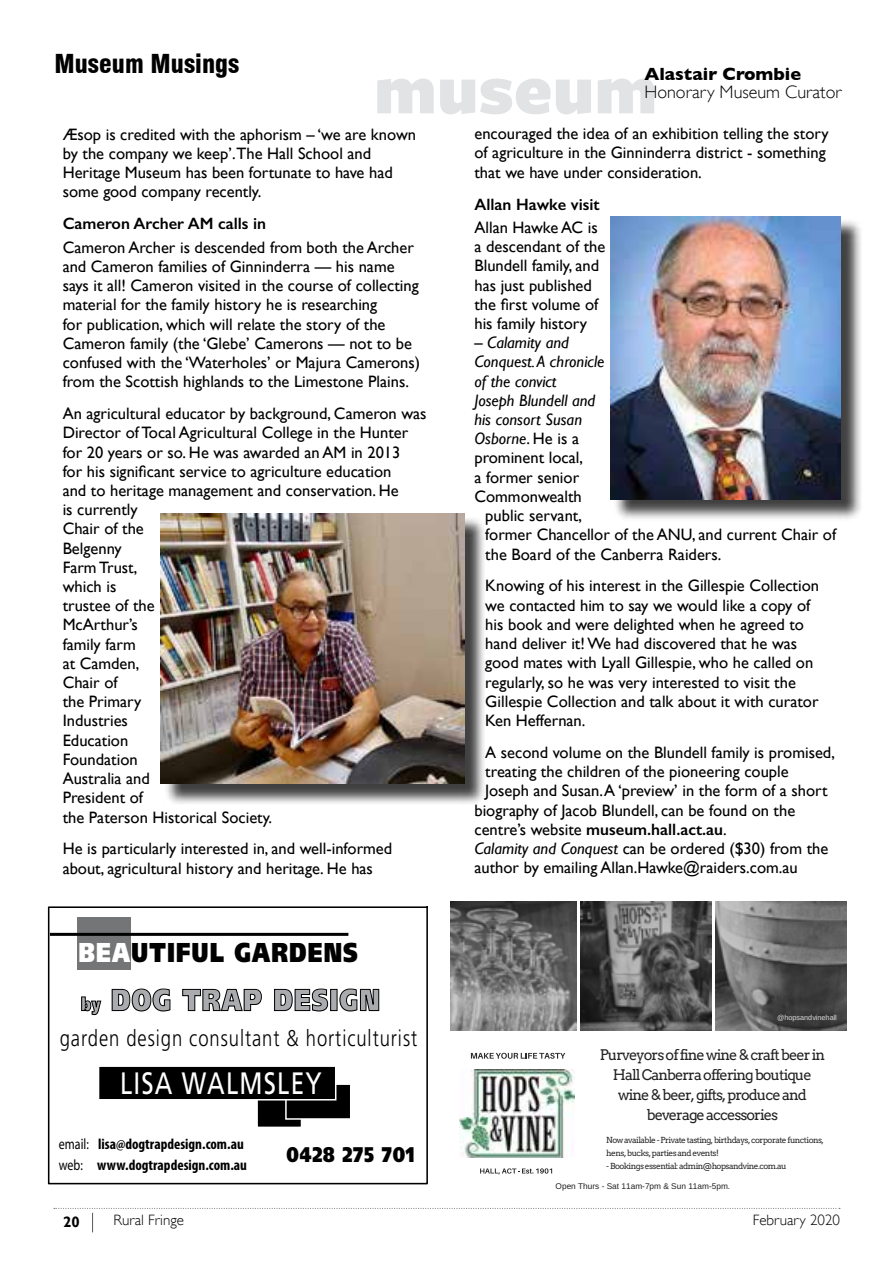
<style>
.page{position:relative;width:893px;height:1263px;background:#fff}
.page>*{position:absolute;margin:0;border:0;box-sizing:border-box;transform-origin:0 0}
.t1{font:900 72px "Freight Sans";color:#e2e3e4}
.t2{font:30.9px "Frutiger";letter-spacing:.05em;color:#fff;scale:.79 1}
.t3{font:900 30.3px "Frutiger";letter-spacing:.05em;color:#a9abae;scale:.79 1}
.t4{font:900 27.3px "Frutiger";letter-spacing:.05em;color:#000;scale:.79 1}
.t5{font:900 condensed 25.5px "Swiss 721 BT";color:#000}
.t6{font:300 22.65px "Frutiger";letter-spacing:.05em;color:#000;scale:.81 1}
.t7{font:900 21.15px "Frutiger";letter-spacing:.05em;color:#000;scale:.79 1}
.t8{font:300 18px "Gill Sans";color:#000}
.t9{font:700 18px "Gill Sans";color:#000}
.t10{font:16.5px/19.2px "Gill Sans";color:#000}
.t11{font:italic 16.5px/19.2px "Gill Sans";color:#000}
.t12{font:600 16.5px "Gill Sans";color:#000}
.t13{font:700 condensed 15px/21px "Myriad Pro";color:#000}
.t14{font:300 15px "Gill Sans";color:#000}
.t15{font:700 15px "Gill Sans";color:#000}
.t16{font:14.55px/20.1px "Arvo";letter-spacing:-.065em;color:#222;text-align:center}
.t17{font:8.25px/13.2px "Arvo";letter-spacing:-.065em;color:#292929}
.t18{font:8.25px "Arimo";color:#222}
.t19{font:7.2px "Arimo";color:#d9d9d9}
.s1{color:#fff}
.s2{font-size:18.15px}
.s3{font-family:"Myriad";font-weight:400;font-stretch:normal}
.s4{font-style:normal}
.s5{font-weight:400}
.s6{font-style:italic}
</style>
<div class="page">
<svg style="left:54px;top:1208px;width:786px;height:24px"></svg>
<div style="left:164px;top:516px;width:322px;height:289px;background:#000;opacity:.75"></div>
<img style="left:161px;top:513px;width:303px;height:270px">
<div style="left:257px;top:1085px;width:45px;height:42px;background:#000"></div>
<div style="left:256px;top:1084px;width:46px;height:44px;border:2px solid #fff"></div>
<div style="left:286px;top:1084px;width:65px;height:35px;background:#000"></div>
<div style="left:285px;top:1083px;width:66px;height:37px;border:2px solid #fff"></div>
<div style="left:99px;top:1066px;width:237px;height:34px;background:#000"></div>
<div style="left:98px;top:1065px;width:238px;height:35px;border:2px solid #fff"></div>
<div style="left:77px;top:917px;width:53px;height:53px;background:#737577"></div>
<hr style="left:50px;top:933px;width:298px;height:3px;background:#000">
<div style="left:48px;top:906px;width:380px;height:278px;border:2px solid #000"></div>
<svg style="left:81px;top:996px;width:20px;height:19px"></svg>
<svg style="left:112px;top:988px;width:58px;height:23px"></svg>
<svg style="left:182px;top:989px;width:80px;height:22px"></svg>
<svg style="left:274px;top:988px;width:54px;height:23px"></svg>
<div style="left:330px;top:989px;width:7px;height:22px;border:1px solid #000"></div>
<svg style="left:339px;top:988px;width:40px;height:23px"></svg>
<div style="left:613px;top:219px;width:251px;height:303px;background:#000;opacity:.75"></div>
<img style="left:611px;top:216px;width:230px;height:284px">
<img style="left:450px;top:902px;width:127px;height:128px">
<img style="left:581px;top:902px;width:131px;height:128px">
<img style="left:716px;top:902px;width:130px;height:128px">
<svg style="left:471px;top:1053px;width:94px;height:6px"></svg>
<svg style="left:480px;top:1168px;width:72px;height:6px"></svg>
<img style="left:459px;top:1070px;width:116px;height:87px">
<h3 class="t5" style="left:54px;top:49px;width:186px">Museum Musings</h3>
<p class="t9" style="left:644px;top:63px;width:158px">Alastair Crombie</p>
<p class="t8" style="left:644px;top:82px;width:199px">Honorary Museum Curator</p>
<h1 class="t1" style="left:374px;top:52px;width:285px">museum</h1>
<p class="t10" style="left:63px;top:124px;width:355px">Æsop is credited with the aphorism – ‘we are known by the company we keep’.The Hall School and Heritage Museum has been fortunate to have had some good company recently.</p>
<p class="t12" style="left:63px;top:214px;width:205px">Cameron Archer AM calls in</p>
<p class="t10" style="left:63px;top:237px;width:359px">Cameron Archer is descended from both the Archer and Cameron families of Ginninderra — his name says it all! Cameron visited in the course of collecting material for the family history he is researching<br>for publication, which will relate the story of the Cameron family (the ‘Glebe’ Camerons — not to be confused with the ‘Waterholes’ or Majura Camerons) from the Scottish highlands to the Limestone Plains.</p>
<p class="t10" style="left:63px;top:404px;width:365px">An agricultural educator by background, Cameron was<br>Director of Tocal Agricultural College in the Hunter for 20 years or so. He was awarded an AM in 2013<br>for his significant service to agriculture education<br>and to heritage management and conservation. He<br>is currently<br>Chair of the<br>Belgenny<br>Farm Trust,<br>which is<br>trustee of the<br>McArthur’s<br>family farm<br>at Camden,<br>Chair of<br>the Primary<br>Industries<br>Education<br>Foundation<br>Australia and<br>President of<br>the Paterson Historical Society.</p>
<p class="t10" style="left:63px;top:839px;width:331px">He is particularly interested in, and well-informed about, agricultural history and heritage. He has</p>
<h3 class="t4" style="left:78px;top:936px;width:356px"><span class="s1">BEA</span>UTIFUL GARDENS</h3>
<h3 class="t3" style="left:81px;top:981px;width:380px"><span class="s2">by</span> DOG TRAP DESIGN</h3>
<h3 class="t6" style="left:60px;top:1026px;width:443px">garden design consultant &amp; horticulturist</h3>
<h2 class="t2" style="left:120px;top:1065px;width:257px">LISA WALMSLEY</h2>
<p class="t13" style="left:59px;top:1133px;width:190px"><span class="s3">email:</span> lisa@dogtrapdesign.com.au <span class="s3">web:</span> www.dogtrapdesign.com.au</p>
<p class="t7" style="left:286px;top:1142px;width:164px">0428 275 701</p>
<p class="t10" style="left:474px;top:124px;width:356px">encouraged the idea of an exhibition telling the story of agriculture in the Ginninderra district - something that we have under consideration.</p>
<p class="t12" style="left:474px;top:194px;width:127px">Allan Hawke visit</p>
<p class="t10" style="left:474px;top:218px;width:132px">Allan Hawke AC is a descendant of the<br>Blundell family, and has just published the first volume of his family history</p>
<p class="t11" style="left:474px;top:333px;width:131px"><span class="s4">–</span> Calamity and<br>Conquest. A chronicle of the convict<br>Joseph Blundell and his consort Susan<br>Osborne<span class="s4">. He is a prominent local,<br>a former senior<br>Commonwealth</span></p>
<p class="t10" style="left:485px;top:506px;width:352px">public servant,<br>former Chancellor of the ANU, and current Chair of the Board of the Canberra Raiders.</p>
<p class="t10" style="left:485px;top:576px;width:335px">Knowing of his interest in the Gillespie Collection we contacted him to say we would like a copy of his book and were delighted when he agreed to hand deliver it! We had discovered that he was good mates with Lyall Gillespie, who he called on regularly, so he was very interested to visit the Gillespie Collection and talk about it with curator Ken Heffernan.</p>
<p class="t10" style="left:485px;top:742px;width:351px">A second volume on the Blundell family is promised,</p>
<p class="t10" style="left:485px;top:762px;width:305px">treating the children of the pioneering couple</p>
<p class="t10" style="left:485px;top:781px;width:344px">Joseph and Susan. A ‘preview’ in the form of a short</p>
<p class="t10" style="left:474px;top:800px;width:322px">biography of Jacob Blundell, can be found on the</p>
<p class="t12" style="left:474px;top:819px;width:254px"><span class="s5">centre’s website</span> museum.hall.act.au<span class="s5">.</span></p>
<p class="t10" style="left:474px;top:838px;width:355px"><span class="s6">Calamity and Conquest</span> can be ordered ($30) from the</p>
<p class="t10" style="left:474px;top:858px;width:325px">author by emailing Allan.Hawke@raiders.com.au</p>
<p class="t19" style="left:777px;top:1014px;width:61px">@hopsandvinehall</p>
<p class="t16" style="left:600px;top:1044px;width:227px">Purveyors of fine wine &amp; craft beer in<br>Hall Canberra offering boutique wine &amp; beer, gifts, produce and beverage accessories</p>
<p class="t17" style="left:606px;top:1133px;width:219px">Now available - Private tasting, birthdays, corporate functions, hens, bucks, parties and events!</p>
<p class="t17" style="left:606px;top:1160px;width:182px">- Bookings essential: admin@hopsandvine.com.au</p>
<p class="t18" style="left:556px;top:1182px;width:176px">Open Thurs - Sat 11am-7pm &amp; Sun 11am-5pm.</p>
<p class="t15" style="left:63px;top:1213px;width:18px">20</p>
<p class="t14" style="left:114px;top:1212px;width:72px">Rural Fringe</p>
<p class="t14" style="left:753px;top:1212px;width:89px">February 2020</p>
</div>
